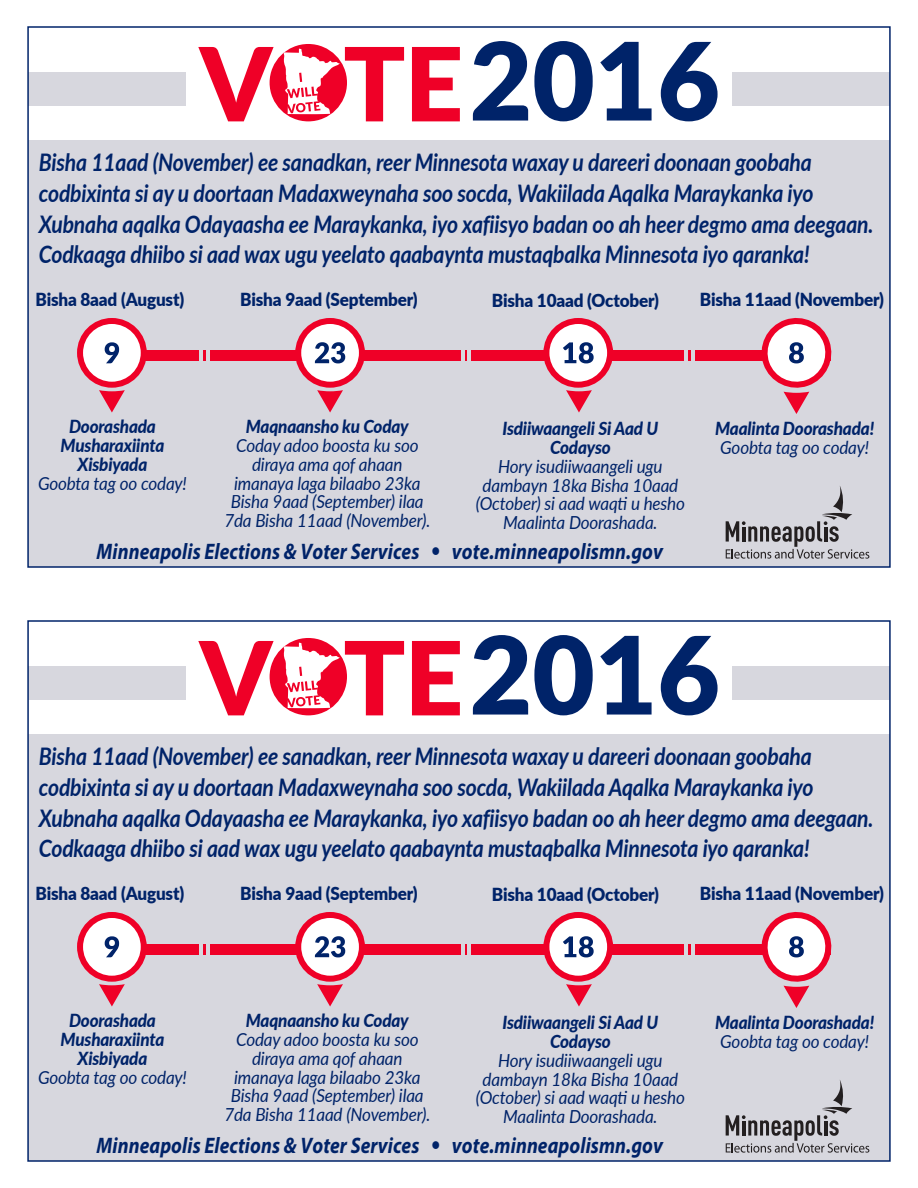
<style>
.page{position:relative;width:918px;height:1188px;background:#fff}
.page>*{position:absolute;margin:0;border:0;box-sizing:border-box;transform-origin:0 0}
.t1{font:italic 700 24.15px/30.6px "Lato";letter-spacing:-.01em;color:#002369;scale:.87 1}
.t2{font:italic 700 22.5px "Myriad Pro";letter-spacing:.005em;color:#002369;scale:.86 1}
.t3{font:italic 18px/18.8px "Lato";letter-spacing:-.01em;color:#002369;text-align:center;scale:.95 1}
.t4{font:italic 800 18px/18.8px "Lato";letter-spacing:-.01em;color:#002369;text-align:center;scale:.95 1}
.t5{font:900 18px "Lato";letter-spacing:-.01em;color:#002369;scale:.95 1}
.s1{font-weight:400}
.s2{font-weight:800}
.s3{font-size:30px}
</style>
<div class="page">
<div style="left:28px;top:73px;width:158px;height:33px;background:#d7d7de"></div>
<div style="left:732px;top:73px;width:158px;height:33px;background:#d7d7de"></div>
<div style="left:28px;top:140px;width:862px;height:427px;background:#d7d7de"></div>
<svg style="left:198px;top:47px;width:76px;height:74px"></svg>
<svg style="left:412px;top:47px;width:48px;height:74px"></svg>
<svg style="left:473px;top:41px;width:55px;height:80px"></svg>
<svg style="left:534px;top:41px;width:59px;height:80px"></svg>
<svg style="left:600px;top:42px;width:52px;height:79px"></svg>
<svg style="left:661px;top:42px;width:57px;height:79px"></svg>
<div style="left:270px;top:44px;width:77px;height:77px;background:#ef0027;border-radius:50%"></div>
<svg style="left:283px;top:47px;width:121px;height:74px"></svg>
<div style="left:82px;top:350px;width:748px;height:11px;background:#ef0027"></div>
<div style="left:80px;top:321px;width:64px;height:64px;background:#fff;border-radius:50%"></div>
<div style="left:77px;top:318px;width:70px;height:70px;border:6px solid #ef0027;border-radius:50%"></div>
<svg style="left:298px;top:321px;width:64px;height:64px;background:#fcdbe1"></svg>
<div style="left:295px;top:318px;width:70px;height:70px;border:6px solid #ef0027;border-radius:50%"></div>
<svg style="left:546px;top:321px;width:64px;height:64px;background:#fcdbe0"></svg>
<div style="left:543px;top:318px;width:70px;height:70px;border:6px solid #ef0027;border-radius:50%"></div>
<svg style="left:315px;top:342px;width:30px;height:21px"></svg>
<svg style="left:563px;top:342px;width:31px;height:21px"></svg>
<svg style="left:105px;top:342px;width:14px;height:21px"></svg>
<svg style="left:99px;top:390px;width:26px;height:23px"></svg>
<svg style="left:317px;top:390px;width:26px;height:23px"></svg>
<svg style="left:566px;top:390px;width:26px;height:23px"></svg>
<svg style="left:761px;top:318px;width:71px;height:96px"></svg>
<hr style="left:206px;top:324px;width:4px;height:66px;background:#d7d7de">
<hr style="left:199px;top:324px;width:4px;height:66px;background:#d7d7de">
<hr style="left:468px;top:324px;width:3px;height:66px;background:#d7d7de">
<hr style="left:461px;top:324px;width:3px;height:66px;background:#d7d7de">
<hr style="left:691px;top:324px;width:3px;height:66px;background:#d7d7de">
<hr style="left:684px;top:324px;width:3px;height:66px;background:#d7d7de">
<div style="left:28px;top:667px;width:158px;height:33px;background:#d7d7de"></div>
<div style="left:732px;top:667px;width:158px;height:33px;background:#d7d7de"></div>
<div style="left:28px;top:734px;width:862px;height:427px;background:#d7d7de"></div>
<svg style="left:198px;top:641px;width:76px;height:74px"></svg>
<svg style="left:412px;top:641px;width:48px;height:74px"></svg>
<svg style="left:473px;top:635px;width:55px;height:80px"></svg>
<svg style="left:534px;top:635px;width:59px;height:80px"></svg>
<svg style="left:600px;top:636px;width:52px;height:79px"></svg>
<svg style="left:661px;top:636px;width:57px;height:79px"></svg>
<div style="left:270px;top:638px;width:77px;height:77px;background:#ef0027;border-radius:50%"></div>
<svg style="left:283px;top:641px;width:121px;height:74px"></svg>
<div style="left:82px;top:944px;width:748px;height:11px;background:#ef0027"></div>
<div style="left:80px;top:915px;width:64px;height:64px;background:#fff;border-radius:50%"></div>
<div style="left:77px;top:912px;width:70px;height:70px;border:6px solid #ef0027;border-radius:50%"></div>
<svg style="left:298px;top:915px;width:64px;height:64px;background:#fcdbe1"></svg>
<div style="left:295px;top:912px;width:70px;height:70px;border:6px solid #ef0027;border-radius:50%"></div>
<svg style="left:546px;top:915px;width:64px;height:64px;background:#fcdbe0"></svg>
<div style="left:543px;top:912px;width:70px;height:70px;border:6px solid #ef0027;border-radius:50%"></div>
<svg style="left:315px;top:936px;width:30px;height:21px"></svg>
<svg style="left:563px;top:936px;width:31px;height:21px"></svg>
<svg style="left:105px;top:936px;width:14px;height:21px"></svg>
<svg style="left:99px;top:984px;width:26px;height:23px"></svg>
<svg style="left:317px;top:984px;width:26px;height:23px"></svg>
<svg style="left:566px;top:984px;width:26px;height:23px"></svg>
<svg style="left:761px;top:912px;width:71px;height:96px"></svg>
<hr style="left:206px;top:918px;width:4px;height:66px;background:#d7d7de">
<hr style="left:199px;top:918px;width:4px;height:66px;background:#d7d7de">
<hr style="left:468px;top:918px;width:3px;height:66px;background:#d7d7de">
<hr style="left:461px;top:918px;width:3px;height:66px;background:#d7d7de">
<hr style="left:691px;top:918px;width:3px;height:66px;background:#d7d7de">
<hr style="left:684px;top:918px;width:3px;height:66px;background:#d7d7de">
<svg style="left:726px;top:486px;width:143px;height:73px"></svg>
<svg style="left:726px;top:1080px;width:143px;height:73px"></svg>
<p class="t1" style="left:39px;top:146px;width:961px">Bisha 11aad (November) ee sanadkan, reer Minnesota waxay u dareeri doonaan goobaha codbixinta si ay u doortaan Madaxweynaha soo socda, Wakiilada Aqalka Maraykanka iyo Xubnaha aqalka Odayaasha ee Maraykanka, iyo xafiisyo badan oo ah heer degmo ama deegaan.<br>Codkaaga dhiibo si aad wax ugu yeelato qaabaynta mustaqbalka Minnesota iyo qaranka!</p>
<p class="t5" style="left:36px;top:286px;width:158px">Bisha 8aad (August)</p>
<p class="t5" style="left:240px;top:286px;width:188px">Bisha 9aad (September)</p>
<p class="t5" style="left:492px;top:287px;width:177px">Bisha 10aad (October)</p>
<p class="t5" style="left:700px;top:286px;width:195px">Bisha 11aad (November)</p>
<p class="t4" style="left:38px;top:417px;width:158px">Doorashada<br>Musharaxiinta<br>Xisbiyada<br><span class="s1">Goobta tag oo coday!</span></p>
<p class="t3" style="left:224px;top:417px;width:218px"><span class="s2">Maqnaansho ku Coday<br></span>Coday adoo boosta ku soo diraya ama qof ahaan imanaya laga bilaabo 23ka<br>Bisha 9aad (September) ilaa<br>7da Bisha 11aad (November).</p>
<p class="t3" style="left:476px;top:419px;width:222px"><span class="s2">Isdiiwaangeli Si Aad U<br>Codayso<br></span>Hory isudiiwaangeli ugu dambayn 18ka Bisha 10aad (October) si aad waqti u hesho<br>Maalinta Doorashada.</p>
<p class="t4" style="left:715px;top:419px;width:169px;text-align:left">Maalinta Doorashada!<br><span class="s1">Goobta tag oo coday!</span></p>
<p class="t2" style="left:97px;top:537px;width:660px">Minneapolis Elections &amp; Voter Services <span class="s3">•</span> vote.minneapolismn.gov</p>
<p class="t1" style="left:39px;top:740px;width:961px">Bisha 11aad (November) ee sanadkan, reer Minnesota waxay u dareeri doonaan goobaha codbixinta si ay u doortaan Madaxweynaha soo socda, Wakiilada Aqalka Maraykanka iyo Xubnaha aqalka Odayaasha ee Maraykanka, iyo xafiisyo badan oo ah heer degmo ama deegaan.<br>Codkaaga dhiibo si aad wax ugu yeelato qaabaynta mustaqbalka Minnesota iyo qaranka!</p>
<p class="t5" style="left:36px;top:880px;width:158px">Bisha 8aad (August)</p>
<p class="t5" style="left:240px;top:880px;width:188px">Bisha 9aad (September)</p>
<p class="t5" style="left:492px;top:881px;width:177px">Bisha 10aad (October)</p>
<p class="t5" style="left:700px;top:880px;width:195px">Bisha 11aad (November)</p>
<p class="t4" style="left:38px;top:1011px;width:158px">Doorashada<br>Musharaxiinta<br>Xisbiyada<br><span class="s1">Goobta tag oo coday!</span></p>
<p class="t3" style="left:224px;top:1011px;width:218px"><span class="s2">Maqnaansho ku Coday<br></span>Coday adoo boosta ku soo diraya ama qof ahaan imanaya laga bilaabo 23ka<br>Bisha 9aad (September) ilaa<br>7da Bisha 11aad (November).</p>
<p class="t3" style="left:476px;top:1013px;width:222px"><span class="s2">Isdiiwaangeli Si Aad U<br>Codayso<br></span>Hory isudiiwaangeli ugu dambayn 18ka Bisha 10aad (October) si aad waqti u hesho<br>Maalinta Doorashada.</p>
<p class="t4" style="left:715px;top:1013px;width:169px;text-align:left">Maalinta Doorashada!<br><span class="s1">Goobta tag oo coday!</span></p>
<p class="t2" style="left:97px;top:1131px;width:660px">Minneapolis Elections &amp; Voter Services <span class="s3">•</span> vote.minneapolismn.gov</p>
</div>
